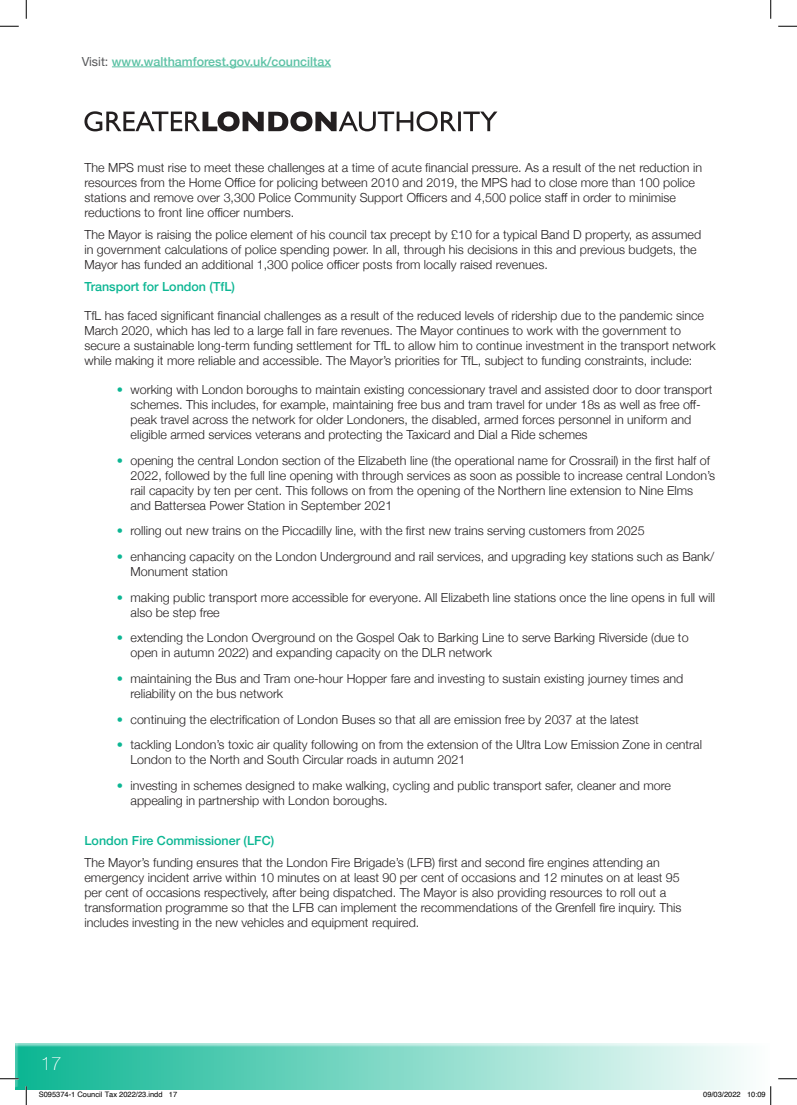
<style>
.page{position:relative;width:797px;height:1105px;background:#fff}
.page>*{position:absolute;margin:0;border:0;box-sizing:border-box;transform-origin:0 0}
.t1{font:100 18.75px "Helvetica Neue";color:#fff}
.t2{font:300 12.5px/15px "Helvetica Neue";color:#231f20}
.t3{font:500 12.5px "Helvetica Neue";color:#0cb693}
.t4{font:500 12.5px "Helvetica Neue";color:#5cc2a5}
.t5{font:7.5px "Helvetica";color:#000}
.s1{font-weight:400;color:#57585a}
.s2{color:#0cb693}
</style>
<div class="page">
<div style="left:16px;top:1042px;width:755px;height:47px;background:#fff;opacity:.75"></div>
<svg style="left:770px;top:1086px;width:1px;height:19px"></svg>
<svg style="left:770px;top:0;width:1px;height:19px"></svg>
<svg style="left:25px;top:1086px;width:2px;height:19px"></svg>
<svg style="left:25px;top:0;width:2px;height:19px"></svg>
<svg style="left:778px;top:1078px;width:19px;height:1px"></svg>
<svg style="left:0;top:1078px;width:19px;height:1px"></svg>
<svg style="left:778px;top:25px;width:19px;height:2px"></svg>
<svg style="left:0;top:25px;width:19px;height:2px"></svg>
<hr style="left:112px;top:67px;width:219px;height:1px;background:#5cc2a5">
<svg style="left:84px;top:111px;width:413px;height:20px"></svg>
<p class="t4" style="left:82px;top:51px;width:251px"><span class="s1">Visit:</span> www.walthamforest.gov.uk/counciltax</p>
<p class="t2" style="left:84px;top:159px;width:619px">The MPS must rise to meet these challenges at a time of acute financial pressure. As a result of the net reduction in resources from the Home Office for policing between 2010 and 2019, the MPS had to close more than 100 police stations and remove over 3,300 Police Community Support Officers and 4,500 police staff in order to minimise reductions to front line officer numbers.</p>
<p class="t2" style="left:84px;top:226px;width:618px">The Mayor is raising the police element of his council tax precept by £10 for a typical Band D property, as assumed in government calculations of police spending power. In all, through his decisions in this and previous budgets, the</p>
<p class="t2" style="left:84px;top:256px;width:465px">Mayor has funded an additional 1,300 police officer posts from locally raised revenues.</p>
<p class="t3" style="left:84px;top:276px;width:152px">Transport for London (TfL)</p>
<p class="t2" style="left:84px;top:307px;width:621px">TfL has faced significant financial challenges as a result of the reduced levels of ridership due to the pandemic since</p>
<p class="t2" style="left:84px;top:322px;width:633px">March 2020, which has led to a large fall in fare revenues. The Mayor continues to work with the government to secure a sustainable long-term funding settlement for TfL to allow him to continue investment in the transport network while making it more reliable and accessible. The Mayor’s priorities for TfL, subject to funding constraints, include:</p>
<p class="t2" style="left:117px;top:381px;width:597px"><span class="s2">•</span> working with London boroughs to maintain existing concessionary travel and assisted door to door transport</p>
<p class="t2" style="left:130px;top:396px;width:572px">schemes. This includes, for example, maintaining free bus and tram travel for under 18s as well as free off-</p>
<p class="t2" style="left:130px;top:411px;width:562px">peak travel across the network for older Londoners, the disabled, armed forces personnel in uniform and eligible armed services veterans and protecting the Taxicard and Dial a Ride schemes</p>
<p class="t2" style="left:130px;top:452px;width:586px;text-indent:-14px"><span class="s2">•</span> opening the central London section of the Elizabeth line (the operational name for Crossrail) in the first half of 2022, followed by the full line opening with through services as soon as possible to increase central London’s rail capacity by ten per cent. This follows on from the opening of the Northern line extension to Nine Elms and Battersea Power Station in September 2021</p>
<p class="t2" style="left:117px;top:522px;width:529px"><span class="s2">•</span> rolling out new trains on the Piccadilly line, with the first new trains serving customers from 2025</p>
<p class="t2" style="left:130px;top:548px;width:585px;text-indent:-14px"><span class="s2">•</span> enhancing capacity on the London Underground and rail services, and upgrading key stations such as Bank/<br>Monument station</p>
<p class="t2" style="left:130px;top:589px;width:586px;text-indent:-14px"><span class="s2">•</span> making public transport more accessible for everyone. All Elizabeth line stations once the line opens in full will also be step free</p>
<p class="t2" style="left:130px;top:629px;width:559px;text-indent:-14px"><span class="s2">•</span> extending the London Overground on the Gospel Oak to Barking Line to serve Barking Riverside (due to open in autumn 2022) and expanding capacity on the DLR network</p>
<p class="t2" style="left:130px;top:670px;width:554px;text-indent:-14px"><span class="s2">•</span> maintaining the Bus and Tram one-hour Hopper fare and investing to sustain existing journey times and reliability on the bus network</p>
<p class="t2" style="left:117px;top:711px;width:523px"><span class="s2">•</span> continuing the electrification of London Buses so that all are emission free by 2037 at the latest</p>
<p class="t2" style="left:130px;top:736px;width:573px;text-indent:-14px"><span class="s2">•</span> tackling London’s toxic air quality following on from the extension of the Ultra Low Emission Zone in central<br>London to the North and South Circular roads in autumn 2021</p>
<p class="t2" style="left:130px;top:777px;width:542px;text-indent:-14px"><span class="s2">•</span> investing in schemes designed to make walking, cycling and public transport safer, cleaner and more appealing in partnership with London boroughs.</p>
<p class="t3" style="left:84px;top:831px;width:191px">London Fire Commissioner (LFC)</p>
<p class="t2" style="left:84px;top:855px;width:576px">The Mayor’s funding ensures that the London Fire Brigade’s (LFB) first and second fire engines attending an</p>
<p class="t2" style="left:84px;top:870px;width:597px">emergency incident arrive within 10 minutes on at least 90 per cent of occasions and 12 minutes on at least 95 per cent of occasions respectively, after being dispatched. The Mayor is also providing resources to roll out a</p>
<p class="t2" style="left:84px;top:900px;width:598px">transformation programme so that the LFB can implement the recommendations of the Grenfell fire inquiry. This</p>
<p class="t2" style="left:84px;top:915px;width:336px">includes investing in the new vehicles and equipment required.</p>
<h1 class="t1" style="left:41px;top:1049px;width:22px">17</h1>
<p class="t5" style="left:39px;top:1089px;width:140px">S095374-1 Council Tax 2022/23.indd 17</p>
<p class="t5" style="left:703px;top:1089px;width:64px">09/03/2022 10:09</p>
</div>
